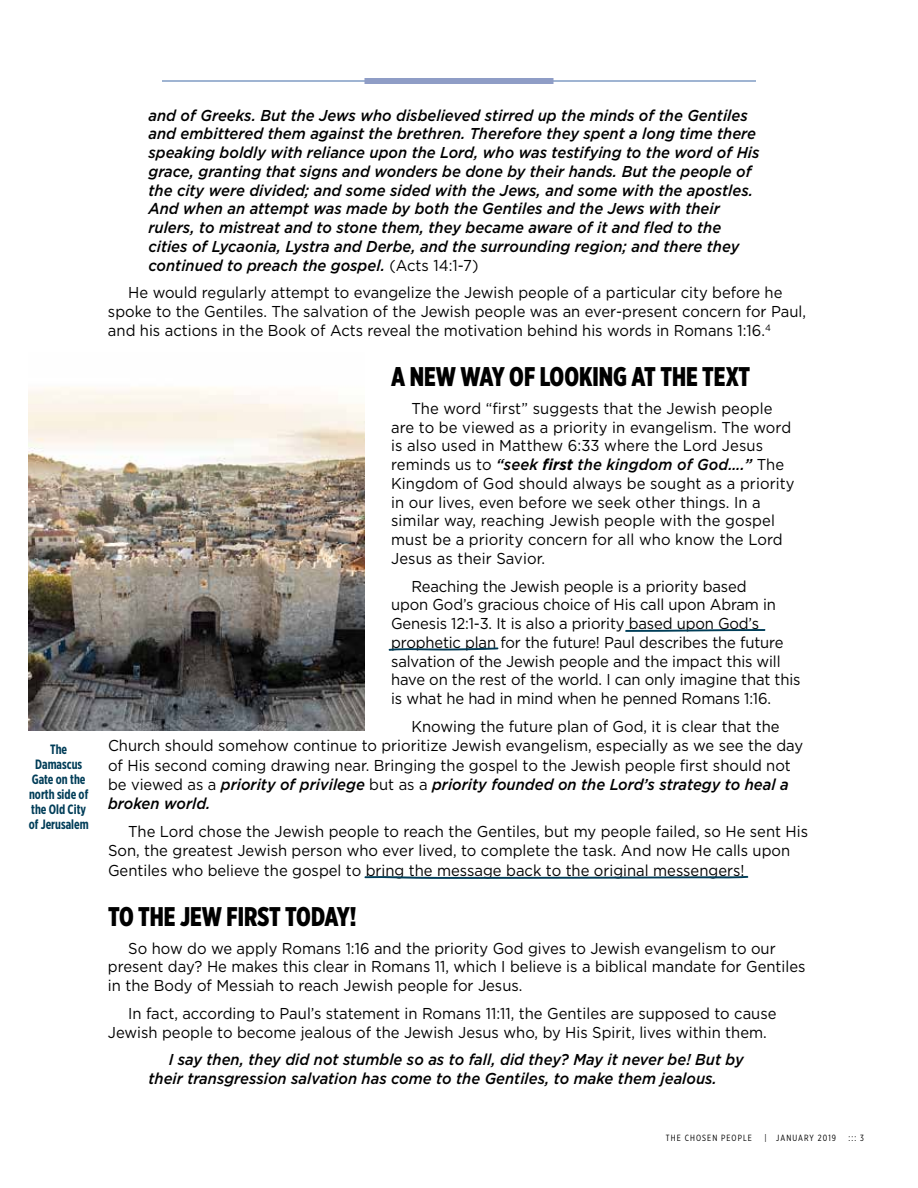
<style>
.page{position:relative;width:918px;height:1188px;background:#fff}
.page>*{position:absolute;margin:0;border:0;box-sizing:border-box;transform-origin:0 0}
.t1{font:900 27px "Gotham X Narrow";color:#000;scale:.94 1}
.t2{font:15.75px/18.8px "Gotham";color:#000;scale:.94 1}
.t3{font:italic 500 15.75px/18.8px "Gotham";color:#000;scale:.94 1}
.t4{font:700 13.5px/15px "Gotham X Narrow";color:#003d58;text-align:center;scale:.94 1}
.t5{font:9px "Gotham X Narrow";letter-spacing:.12em;color:#000}
.s1{font-weight:400;font-style:normal}
.s2{font-weight:500;font-style:italic}
.s3{font-weight:700;font-style:italic}
</style>
<div class="page">
<img style="left:28px;top:387px;width:336px;height:343px">
<hr style="left:162px;top:81px;width:594px;height:1px;background:#406aa6">
<div style="left:364px;top:78px;width:190px;height:6px;background:#8f9dc6"></div>
<svg style="left:364px;top:876px;width:385px;height:3px"></svg>
<svg style="left:625px;top:629px;width:140px;height:3px"></svg>
<svg style="left:388px;top:647px;width:111px;height:4px"></svg>
<p class="t4" style="left:29px;top:742px;width:65px">The<br>Damascus<br>Gate on the north side of the Old City of Jerusalem</p>
<p class="t3" style="left:148px;top:106px;width:651px">and of Greeks. But the Jews who disbelieved stirred up the minds of the Gentiles and embittered them against the brethren. Therefore they spent a long time there speaking boldly with reliance upon the Lord, who was testifying to the word of His grace, granting that signs and wonders be done by their hands. But the people of the city were divided; and some sided with the Jews, and some with the apostles.<br>And when an attempt was made by both the Gentiles and the Jews with their rulers, to mistreat and to stone them, they became aware of it and fled to the cities of Lycaonia, Lystra and Derbe, and the surrounding region; and there they continued to preach the gospel. <span class="s1">(Acts 14:1-7)</span></p>
<p class="t2" style="left:108px;top:283px;width:744px;text-indent:20px">He would regularly attempt to evangelize the Jewish people of a particular city before he spoke to the Gentiles. The salvation of the Jewish people was an ever-present concern for Paul, and his actions in the Book of Acts reveal the motivation behind his words in Romans 1:16.<sup>4</sup></p>
<h1 class="t1" style="left:391px;top:360px;width:384px">A NEW WAY OF LOOKING AT THE TEXT</h1>
<p class="t2" style="left:391px;top:399px;width:431px;text-indent:20px">The word “first” suggests that the Jewish people are to be viewed as a priority in evangelism. The word is also used in Matthew 6:33 where the Lord Jesus reminds us to <span class="s2">“seek</span> <span class="s3">first</span> <span class="s2">the kingdom of God….”</span> The Kingdom of God should always be sought as a priority in our lives, even before we seek other things. In a similar way, reaching Jewish people with the gospel must be a priority concern for all who know the Lord Jesus as their Savior.</p>
<p class="t2" style="left:391px;top:576px;width:437px;text-indent:20px">Reaching the Jewish people is a priority based<br>upon God’s gracious choice of His call upon Abram in Genesis 12:1-3. It is also a priority based upon God’s prophetic plan for the future! Paul describes the future salvation of the Jewish people and the impact this will have on the rest of the world. I can only imagine that this is what he had in mind when he penned Romans 1:16.</p>
<p class="t2" style="left:108px;top:717px;width:741px;line-height:19.2px;text-indent:303px">Knowing the future plan of God, it is clear that the Church should somehow continue to prioritize Jewish evangelism, especially as we see the day of His second coming drawing near. Bringing the gospel to the Jewish people first should not be viewed as a <span class="s2">priority of privilege</span> but as a <span class="s2">priority founded on the Lord’s strategy to heal a broken world.</span></p>
<p class="t2" style="left:108px;top:822px;width:746px;line-height:19.2px;text-indent:20px">The Lord chose the Jewish people to reach the Gentiles, but my people failed, so He sent His<br>Son, the greatest Jewish person who ever lived, to complete the task. And now He calls upon<br>Gentiles who believe the gospel to bring the message back to the original messengers!</p>
<h1 class="t1" style="left:108px;top:900px;width:266px">TO THE JEW FIRST TODAY!</h1>
<p class="t2" style="left:108px;top:938px;width:744px;text-indent:20px">So how do we apply Romans 1:16 and the priority God gives to Jewish evangelism to our present day? He makes this clear in Romans 11, which I believe is a biblical mandate for Gentiles in the Body of Messiah to reach Jewish people for Jesus.</p>
<p class="t2" style="left:108px;top:1004px;width:713px;text-indent:20px">In fact, according to Paul’s statement in Romans 11:11, the Gentiles are supposed to cause<br>Jewish people to become jealous of the Jewish Jesus who, by His Spirit, lives within them.</p>
<p class="t3" style="left:148px;top:1050px;width:635px;text-indent:20px">I say then, they did not stumble so as to fall, did they? May it never be! But by their transgression salvation has come to the Gentiles, to make them jealous.</p>
<p class="t5" style="left:666px;top:1133px;width:88px">THE CHOSEN PEOPLE</p>
<p class="t5" style="left:764px;top:1133px;width:73px">| JANUARY 2019</p>
<p class="t5" style="left:849px;top:1133px;width:17px">::: 3</p>
</div>
